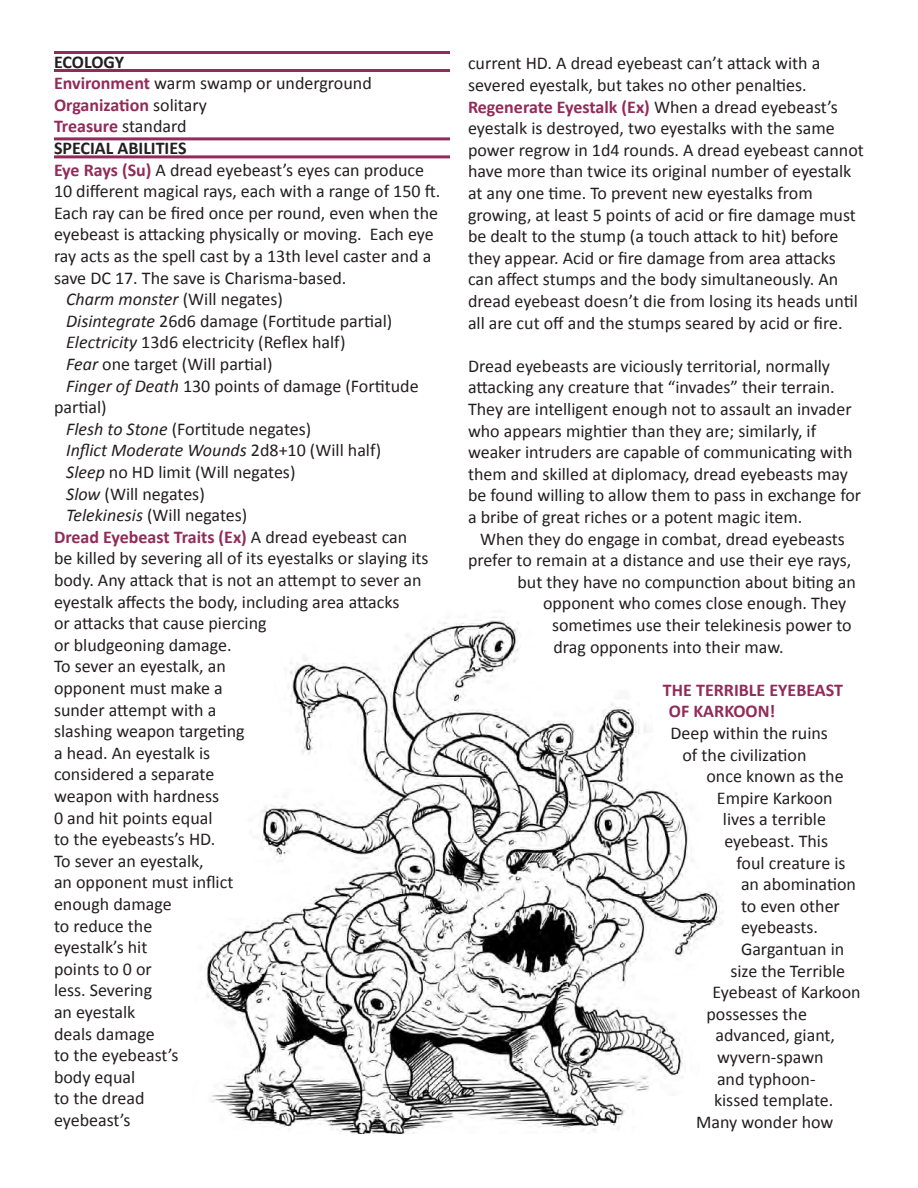
<style>
.page{position:relative;width:918px;height:1188px;background:#fff}
.page>*{position:absolute;margin:0;border:0;box-sizing:border-box;transform-origin:0 0}
.t1{font:18px/21.6px "Calibri";color:#231f20}
.t2{font:700 18px/21.6px "Calibri";color:#922b5a}
.t3{font:italic 18px "Calibri";color:#231f20}
.Double_Bar{font:700 18px "Calibri";color:#231f20}
.s1{font-weight:700;color:#922b5a}
.s2{font-weight:400;color:#231f20}
.s3{font-style:italic}
.s4{font-style:normal}
</style>
<div class="page">
<hr style="left:54px;top:51px;width:396px;height:3px;background:#922b5a">
<hr style="left:54px;top:69px;width:396px;height:3px;background:#922b5a">
<hr style="left:54px;top:137px;width:396px;height:3px;background:#922b5a">
<hr style="left:54px;top:155px;width:396px;height:3px;background:#922b5a">
<img style="left:206px;top:617px;width:517px;height:517px">
<p class="Double_Bar" style="left:54px;top:50px;width:72px">ECOLOGY</p>
<p class="t1" style="left:54px;top:72px;width:319px"><span class="s1">Environment</span> warm swamp or underground</p>
<p class="t2" style="left:54px;top:94px;width:154px">Organization <span class="s2">solitary</span></p>
<p class="t2" style="left:54px;top:116px;width:134px">Treasure <span class="s2">standard</span></p>
<p class="Double_Bar" style="left:54px;top:136px;width:134px">SPECIAL ABILITIES</p>
<p class="t1" style="left:54px;top:159px;width:388px"><span class="s1">Eye Rays (Su)</span> A dread eyebeast’s eyes can produce 10 different magical rays, each with a range of 150 ft.<br>Each ray can be fired once per round, even when the eyebeast is attacking physically or moving. Each eye ray acts as the spell cast by a 13th level caster and a save DC 17. The save is Charisma-based.</p>
<p class="t1" style="left:66px;top:288px;width:218px"><span class="s3">Charm monster</span> (Will negates)</p>
<p class="t1" style="left:66px;top:310px;width:328px"><span class="s3">Disintegrate</span> 26d6 damage (Fortitude partial)</p>
<p class="t1" style="left:66px;top:332px;width:281px"><span class="s3">Electricity</span> 13d6 electricity (Reflex half)</p>
<p class="t1" style="left:66px;top:353px;width:208px"><span class="s3">Fear</span> one target (Will partial)</p>
<p class="t1" style="left:54px;top:375px;width:366px;text-indent:12px"><span class="s3">Finger of Death</span> 130 points of damage (Fortitude partial)</p>
<p class="t1" style="left:66px;top:418px;width:247px"><span class="s3">Flesh to Stone</span> (Fortitude negates)</p>
<p class="t3" style="left:66px;top:438px;width:317px">Inflict Moderate Wounds <span class="s4">2d8+10 (Will half)</span></p>
<p class="t1" style="left:66px;top:461px;width:231px"><span class="s3">Sleep</span> no HD limit (Will negates)</p>
<p class="t1" style="left:66px;top:483px;width:140px"><span class="s3">Slow</span> (Will negates)</p>
<p class="t1" style="left:66px;top:504px;width:183px"><span class="s3">Telekinesis</span> (Will negates)</p>
<p class="t1" style="left:54px;top:526px;width:376px"><span class="s1">Dread Eyebeast Traits (Ex)</span> A dread eyebeast can be killed by severing all of its eyestalks or slaying its body. Any attack that is not an attempt to sever an eyestalk affects the body, including area attacks<br>or attacks that cause piercing<br>or bludgeoning damage.<br>To sever an eyestalk, an<br>opponent must make a<br>sunder attempt with a<br>slashing weapon targeting<br>a head. An eyestalk is<br>considered a separate<br>weapon with hardness<br>0 and hit points equal<br>to the eyebeasts’s HD.<br>To sever an eyestalk,<br>an opponent must inflict<br>enough damage<br>to reduce the<br>eyestalk’s hit<br>points to 0 or<br>less. Severing<br>an eyestalk<br>deals damage<br>to the eyebeast’s<br>body equal<br>to the dread<br>eyebeast’s</p>
<p class="t1" style="left:468px;top:53px;width:354px">current HD. A dread eyebeast can’t attack with a severed eyestalk, but takes no other penalties.</p>
<p class="t1" style="left:468px;top:96px;width:397px"><span class="s1">Regenerate Eyestalk (Ex)</span> When a dread eyebeast’s eyestalk is destroyed, two eyestalks with the same power regrow in 1d4 rounds. A dread eyebeast cannot have more than twice its original number of eyestalk at any one time. To prevent new eyestalks from growing, at least 5 points of acid or fire damage must be dealt to the stump (a touch attack to hit) before they appear. Acid or fire damage from area attacks can affect stumps and the body simultaneously. An dread eyebeast doesn’t die from losing its heads until all are cut off and the stumps seared by acid or fire.</p>
<p class="t1" style="left:468px;top:355px;width:395px">Dread eyebeasts are viciously territorial, normally attacking any creature that “invades” their terrain.<br>They are intelligent enough not to assault an invader who appears mightier than they are; similarly, if weaker intruders are capable of communicating with them and skilled at diplomacy, dread eyebeasts may be found willing to allow them to pass in exchange for a bribe of great riches or a potent magic item.</p>
<p class="t1" style="left:480px;top:528px;width:366px">When they do engage in combat, dread eyebeasts</p>
<p class="t1" style="left:468px;top:550px;width:385px">prefer to remain at a distance and use their eye rays,</p>
<p class="t1" style="left:518px;top:571px;width:340px">but they have no compunction about biting an</p>
<p class="t1" style="left:543px;top:593px;width:305px">opponent who comes close enough. They</p>
<p class="t1" style="left:552px;top:614px;width:301px">sometimes use their telekinesis power to</p>
<p class="t1" style="left:554px;top:636px;width:232px">drag opponents into their maw.</p>
<p class="t2" style="left:669px;top:679px;width:176px;text-indent:-6px">THE TERRIBLE EYEBEAST<br>OF KARKOON!</p>
<p class="t1" style="left:670px;top:722px;width:159px">Deep within the ruins</p>
<p class="t1" style="left:682px;top:744px;width:126px">of the civilization</p>
<p class="t1" style="left:706px;top:766px;width:139px">once known as the</p>
<p class="t1" style="left:717px;top:787px;width:117px">Empire Karkoon</p>
<p class="t1" style="left:723px;top:809px;width:104px">lives a terrible</p>
<p class="t1" style="left:724px;top:830px;width:105px">eyebeast. This</p>
<p class="t1" style="left:736px;top:852px;width:111px">foul creature is</p>
<p class="t1" style="left:741px;top:874px;width:117px">an abomination</p>
<p class="t1" style="left:741px;top:895px;width:100px">to even other</p>
<p class="t1" style="left:741px;top:917px;width:79px">eyebeasts.</p>
<p class="t1" style="left:741px;top:938px;width:105px">Gargantuan in</p>
<p class="t1" style="left:731px;top:960px;width:116px">size the Terrible</p>
<p class="t1" style="left:713px;top:982px;width:150px">Eyebeast of Karkoon</p>
<p class="t1" style="left:707px;top:1003px;width:102px">possesses the</p>
<p class="t1" style="left:716px;top:1025px;width:121px">advanced, giant,</p>
<p class="t1" style="left:717px;top:1046px;width:108px">wyvern-spawn</p>
<p class="t1" style="left:717px;top:1068px;width:100px">and typhoon-</p>
<p class="t1" style="left:714px;top:1090px;width:121px">kissed template.</p>
<p class="t1" style="left:696px;top:1111px;width:139px">Many wonder how</p>
</div>
